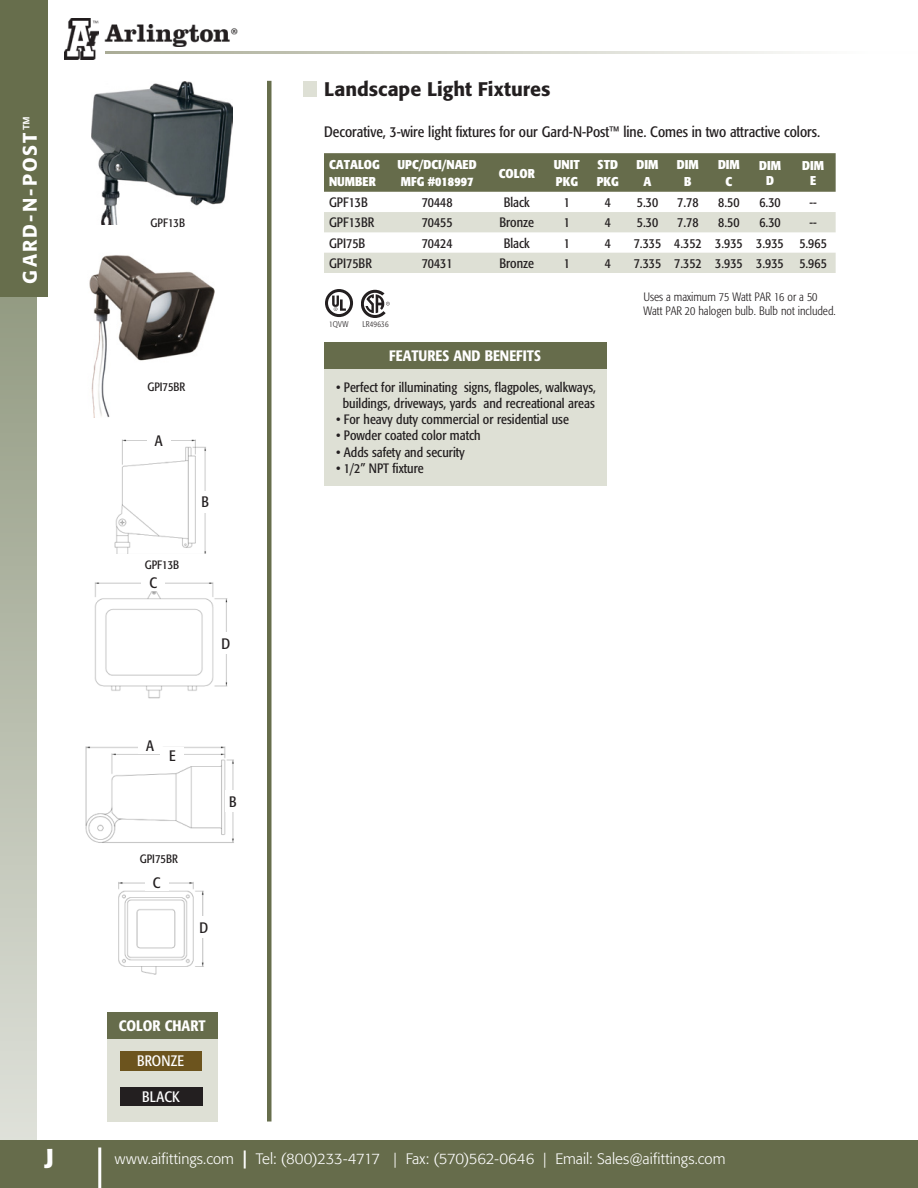
<style>
.page{position:relative;width:918px;height:1188px;background:#fff}
.page>*{position:absolute;margin:0;border:0;box-sizing:border-box;transform-origin:0 0}
.t1{font:500 27px "Formata";color:#fff}
.t2{font:500 19.5px "Formata";color:#231f20}
.t3{font:500 19.5px "Formata";letter-spacing:.105em;color:#fff}
.t4{font:condensed 15px "Formata";color:#231f20}
.t5{font:300 15px "Formata";letter-spacing:.005em;color:#fff}
.t6{font:500 condensed 15px "Formata";color:#fff}
.t7{font:condensed 15px "Formata";letter-spacing:.01em;color:#fff}
.t8{font:condensed 13.5px/16.2px "Formata";color:#231f20;text-align:center}
.t9{font:700 condensed 12.75px/15.3px "Formata";color:#fff;text-align:center}
.t10{font:300 condensed 12px/14.4px "Formata";color:#231f20}
.t11{font:condensed 12px "Formata";color:#231f20}
.t12{font:300 condensed 8.25px "Formata";letter-spacing:.02em;color:#231f20}
.s1{font-weight:500;font-size:18px}
</style>
<div class="page">
<div style="left:0;top:294px;width:37px;height:894px;background:linear-gradient(to bottom,#939b82,#e3e5de)"></div>
<div style="left:0;top:0;width:48px;height:297px;background:#676e4c"></div>
<hr style="left:105px;top:52px;width:813px;height:2px;background:#a9ab95">
<img style="left:65px;top:18px;width:34px;height:41px">
<img style="left:104px;top:24px;width:133px;height:22px">
<div style="left:0;top:1140px;width:918px;height:48px;background:#666c4b"></div>
<hr style="left:98px;top:1148px;width:3px;height:40px;background:#fff">
<img style="left:91px;top:82px;width:142px;height:142px">
<div style="left:303px;top:81px;width:13px;height:16px;background:#dee0d5"></div>
<div style="left:267px;top:81px;width:5px;height:1041px;background:#676e4c"></div>
<svg style="left:325px;top:289px;width:28px;height:28px"></svg>
<div style="left:324px;top:153px;width:512px;height:39px;background:#666c4b"></div>
<svg style="left:324px;top:212px;width:512px;height:61px"></svg>
<div style="left:107px;top:1038px;width:111px;height:84px;background:#dee0d5"></div>
<div style="left:107px;top:1012px;width:111px;height:26px;background:#666c4b"></div>
<div style="left:120px;top:1087px;width:82px;height:19px;background:#231f20"></div>
<div style="left:120px;top:1051px;width:81px;height:20px;background:#6c541e"></div>
<img style="left:89px;top:255px;width:126px;height:162px">
<img style="left:114px;top:439px;width:92px;height:115px">
<div style="left:147px;top:430px;width:24px;height:21px;background:#fff"></div>
<div style="left:197px;top:491px;width:16px;height:21px;background:#fff"></div>
<img style="left:94px;top:582px;width:134px;height:117px">
<div style="left:142px;top:574px;width:23px;height:16px;background:#fff"></div>
<div style="left:217px;top:632px;width:18px;height:22px;background:#fff"></div>
<img style="left:118px;top:882px;width:86px;height:93px">
<div style="left:145px;top:875px;width:24px;height:16px;background:#fff"></div>
<div style="left:194px;top:916px;width:19px;height:22px;background:#fff"></div>
<img style="left:85px;top:746px;width:149px;height:97px">
<div style="left:138px;top:737px;width:24px;height:16px;background:#fff"></div>
<div style="left:225px;top:790px;width:16px;height:22px;background:#fff"></div>
<div style="left:161px;top:748px;width:23px;height:16px;background:#fff"></div>
<div style="left:324px;top:361px;width:282px;height:125px;background:#dee0d5"></div>
<div style="left:324px;top:342px;width:282px;height:26px;background:#666c4b"></div>
<svg style="left:361px;top:290px;width:29px;height:28px"></svg>
<h2 class="t3" style="left:18px;top:284px;width:168px;rotate:-90deg">GARD-N-POST™</h2>
<p class="t11" style="left:151px;top:216px;width:36px">GPF13B</p>
<p class="t11" style="left:147px;top:379px;width:39px">GPI75BR</p>
<p class="t4" style="left:155px;top:432px;width:9px">A</p>
<p class="t4" style="left:202px;top:493px;width:9px">B</p>
<p class="t11" style="left:145px;top:557px;width:36px">GPF13B</p>
<p class="t4" style="left:150px;top:574px;width:9px">C</p>
<p class="t4" style="left:222px;top:634px;width:10px">D</p>
<p class="t4" style="left:146px;top:737px;width:9px">A</p>
<p class="t4" style="left:169px;top:747px;width:8px">E</p>
<p class="t11" style="left:140px;top:852px;width:39px">GPI75BR</p>
<p class="t4" style="left:153px;top:874px;width:9px">C</p>
<p class="t4" style="left:199px;top:919px;width:10px">D</p>
<p class="t4" style="left:229px;top:793px;width:9px">B</p>
<p class="t6" style="left:119px;top:1017px;width:88px">COLOR CHART</p>
<p class="t7" style="left:137px;top:1052px;width:48px">BRONZE</p>
<p class="t7" style="left:142px;top:1087px;width:39px">BLACK</p>
<p class="t2" style="left:324px;top:78px;width:228px">Landscape Light Fixtures</p>
<p class="t4" style="left:324px;top:123px;width:498px">Decorative, 3-wire light fixtures for our Gard-N-Post™ line. Comes in two attractive colors.</p>
<p class="t9" style="left:329px;top:157px;width:52px">CATALOG</p>
<p class="t9" style="left:329px;top:173px;width:48px">NUMBER</p>
<p class="t9" style="left:398px;top:157px;width:81px">UPC/DCI/NAED</p>
<p class="t9" style="left:401px;top:173px;width:74px">MFG #018997</p>
<p class="t9" style="left:499px;top:165px;width:38px">COLOR</p>
<p class="t9" style="left:554px;top:157px;width:27px">UNIT</p>
<p class="t9" style="left:556px;top:173px;width:24px">PKG</p>
<p class="t9" style="left:598px;top:157px;width:22px">STD</p>
<p class="t9" style="left:597px;top:173px;width:24px">PKG</p>
<p class="t9" style="left:637px;top:157px;width:23px">DIM</p>
<p class="t9" style="left:644px;top:173px;width:9px">A</p>
<p class="t9" style="left:677px;top:157px;width:23px">DIM</p>
<p class="t9" style="left:684px;top:173px;width:9px">B</p>
<p class="t9" style="left:718px;top:157px;width:23px">DIM</p>
<p class="t9" style="left:726px;top:173px;width:8px">C</p>
<p class="t9" style="left:759px;top:158px;width:23px">DIM<br>D</p>
<p class="t9" style="left:802px;top:158px;width:23px">DIM<br>E</p>
<p class="t8" style="left:329px;top:194px;width:40px">GPF13B</p>
<p class="t8" style="left:422px;top:194px;width:32px">70448</p>
<p class="t8" style="left:504px;top:194px;width:28px">Black</p>
<p class="t8" style="left:564px;top:194px;width:8px">1</p>
<p class="t8" style="left:605px;top:194px;width:8px">4</p>
<p class="t8" style="left:637px;top:194px;width:23px">5.30</p>
<p class="t8" style="left:677px;top:194px;width:23px">7.78</p>
<p class="t8" style="left:718px;top:194px;width:23px">8.50</p>
<p class="t8" style="left:759px;top:194px;width:23px">6.30</p>
<p class="t8" style="left:809px;top:194px;width:9px">--</p>
<p class="t8" style="left:329px;top:215px;width:47px">GPF13BR</p>
<p class="t8" style="left:422px;top:215px;width:32px">70455</p>
<p class="t8" style="left:499px;top:215px;width:36px">Bronze</p>
<p class="t8" style="left:564px;top:215px;width:8px">1</p>
<p class="t8" style="left:605px;top:215px;width:8px">4</p>
<p class="t8" style="left:637px;top:215px;width:23px">5.30</p>
<p class="t8" style="left:677px;top:215px;width:23px">7.78</p>
<p class="t8" style="left:718px;top:215px;width:23px">8.50</p>
<p class="t8" style="left:759px;top:215px;width:23px">6.30</p>
<p class="t8" style="left:809px;top:215px;width:9px">--</p>
<p class="t8" style="left:329px;top:235px;width:38px">GPI75B</p>
<p class="t8" style="left:422px;top:235px;width:32px">70424</p>
<p class="t8" style="left:504px;top:235px;width:28px">Black</p>
<p class="t8" style="left:564px;top:235px;width:8px">1</p>
<p class="t8" style="left:605px;top:235px;width:8px">4</p>
<p class="t8" style="left:634px;top:235px;width:29px">7.335</p>
<p class="t8" style="left:674px;top:235px;width:29px">4.352</p>
<p class="t8" style="left:715px;top:235px;width:29px">3.935</p>
<p class="t8" style="left:756px;top:235px;width:29px">3.935</p>
<p class="t8" style="left:799px;top:235px;width:29px">5.965</p>
<p class="t8" style="left:329px;top:255px;width:44px">GPI75BR</p>
<p class="t8" style="left:422px;top:255px;width:32px">70431</p>
<p class="t8" style="left:499px;top:255px;width:36px">Bronze</p>
<p class="t8" style="left:564px;top:255px;width:8px">1</p>
<p class="t8" style="left:605px;top:255px;width:8px">4</p>
<p class="t8" style="left:634px;top:255px;width:29px">7.335</p>
<p class="t8" style="left:674px;top:255px;width:29px">7.352</p>
<p class="t8" style="left:715px;top:255px;width:29px">3.935</p>
<p class="t8" style="left:756px;top:255px;width:29px">3.935</p>
<p class="t8" style="left:799px;top:255px;width:29px">5.965</p>
<p class="t12" style="left:329px;top:319px;width:21px">1QVW</p>
<p class="t12" style="left:362px;top:319px;width:28px">LR49636</p>
<p class="t6" style="left:389px;top:347px;width:153px">FEATURES AND BENEFITS</p>
<p class="t8" style="left:336px;top:379px;width:261px">• Perfect for illuminating signs, flagpoles, walkways, buildings, driveways, yards and recreational areas</p>
<p class="t8" style="left:336px;top:411px;width:234px">• For heavy duty commercial or residential use</p>
<p class="t8" style="left:336px;top:428px;width:146px">• Powder coated color match</p>
<p class="t8" style="left:336px;top:444px;width:130px">• Adds safety and security</p>
<p class="t8" style="left:336px;top:460px;width:89px">• 1/2” NPT fixture</p>
<p class="t10" style="left:643px;top:290px;width:194px">Uses a maximum 75 Watt PAR 16 or a 50<br>Watt PAR 20 halogen bulb. Bulb not included.</p>
<h1 class="t1" style="left:44px;top:1142px;width:11px">J</h1>
<p class="t5" style="left:115px;top:1150px;width:612px">www.aifittings.com <span class="s1">|</span> Tel: (800)233-4717 | Fax: (570)562-0646 | Email: Sales@aifittings.com</p>
</div>
